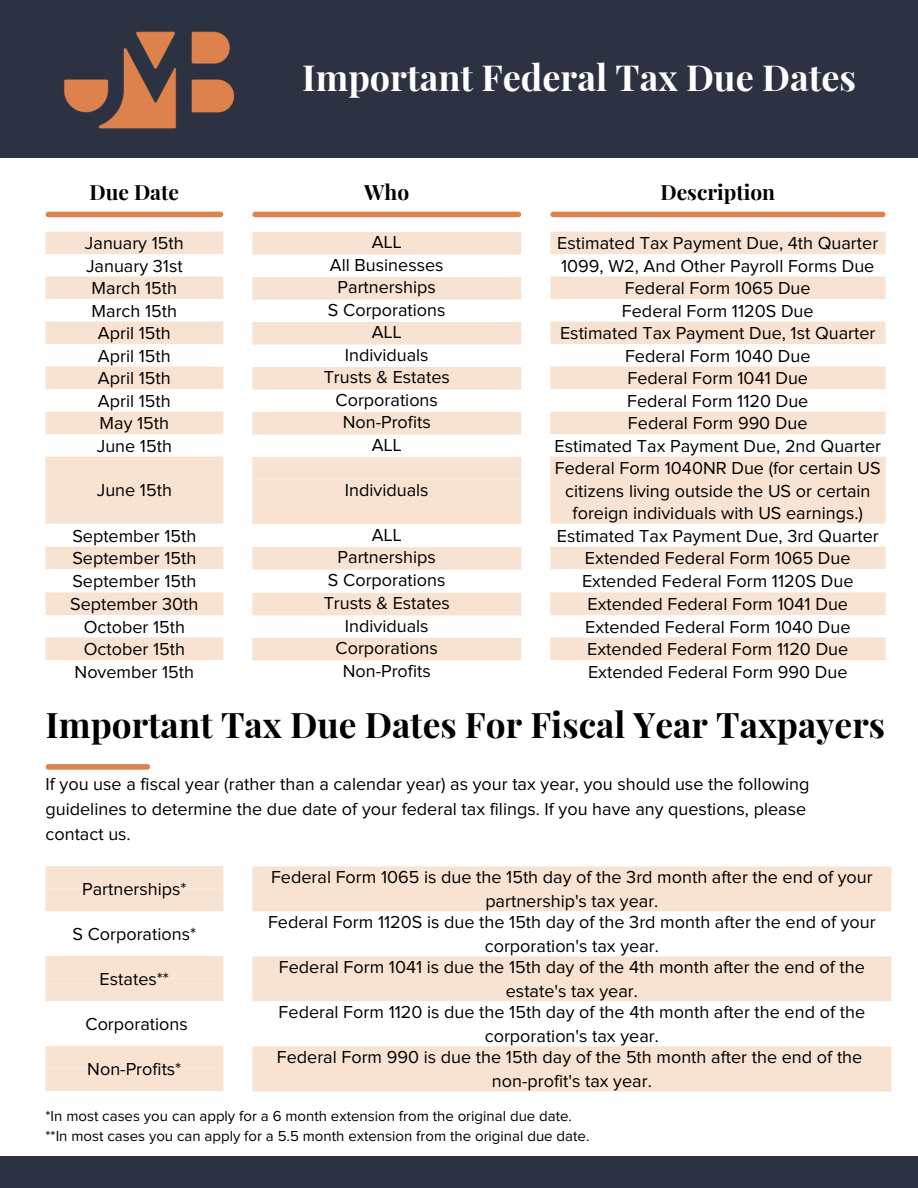
<style>
.page{position:relative;width:918px;height:1188px;background:#fff}
.page>*{position:absolute;margin:0;border:0;box-sizing:border-box;transform-origin:0 0}
.t1{font:700 36px "Playfair Display";color:#fff}
.t2{font:700 35.25px "Playfair Display";color:#000}
.t3{font:700 21px "Playfair Display";color:#000}
.t4{font:18px/24.8px "Proxima Nova";color:#000;text-align:center}
.t5{font:15px "Proxima Nova";color:#000}
</style>
<div class="page">
<div style="left:0;top:0;width:918px;height:157px;background:#2d3243"></div>
<div style="left:48px;top:212px;width:172px;height:5px;background:#de834d"></div>
<div style="left:255px;top:212px;width:263px;height:5px;background:#de834d"></div>
<div style="left:553px;top:212px;width:330px;height:5px;background:#de834d"></div>
<div style="left:46px;top:232px;width:177px;height:22px;background:#f8e2d1"></div>
<div style="left:252px;top:232px;width:269px;height:23px;background:#f8e2d1"></div>
<div style="left:550px;top:232px;width:336px;height:22px;background:#f8e2d1"></div>
<div style="left:46px;top:277px;width:177px;height:22px;background:#f8e2d1"></div>
<div style="left:252px;top:277px;width:269px;height:23px;background:#f8e2d1"></div>
<div style="left:550px;top:277px;width:336px;height:22px;background:#f8e2d1"></div>
<div style="left:46px;top:322px;width:177px;height:22px;background:#f8e2d1"></div>
<div style="left:252px;top:322px;width:269px;height:23px;background:#f8e2d1"></div>
<div style="left:550px;top:322px;width:336px;height:22px;background:#f8e2d1"></div>
<div style="left:46px;top:367px;width:177px;height:22px;background:#f8e2d1"></div>
<div style="left:252px;top:367px;width:269px;height:23px;background:#f8e2d1"></div>
<div style="left:550px;top:367px;width:336px;height:22px;background:#f8e2d1"></div>
<div style="left:46px;top:412px;width:177px;height:22px;background:#f8e2d1"></div>
<div style="left:252px;top:412px;width:269px;height:23px;background:#f8e2d1"></div>
<div style="left:550px;top:412px;width:336px;height:22px;background:#f8e2d1"></div>
<div style="left:46px;top:457px;width:177px;height:22px;background:#f8e2d1"></div>
<div style="left:252px;top:457px;width:269px;height:23px;background:#f8e2d1"></div>
<div style="left:550px;top:457px;width:336px;height:22px;background:#f8e2d1"></div>
<div style="left:46px;top:479px;width:177px;height:23px;background:#f8e2d1"></div>
<div style="left:252px;top:480px;width:269px;height:22px;background:#f8e2d1"></div>
<div style="left:550px;top:479px;width:336px;height:23px;background:#f8e2d1"></div>
<div style="left:46px;top:501px;width:177px;height:23px;background:#f8e2d1"></div>
<div style="left:252px;top:502px;width:269px;height:22px;background:#f8e2d1"></div>
<div style="left:550px;top:501px;width:336px;height:23px;background:#f8e2d1"></div>
<div style="left:46px;top:547px;width:177px;height:22px;background:#f8e2d1"></div>
<div style="left:252px;top:547px;width:269px;height:23px;background:#f8e2d1"></div>
<div style="left:550px;top:547px;width:336px;height:22px;background:#f8e2d1"></div>
<div style="left:46px;top:593px;width:177px;height:22px;background:#f8e2d1"></div>
<div style="left:252px;top:593px;width:269px;height:22px;background:#f8e2d1"></div>
<div style="left:550px;top:593px;width:336px;height:22px;background:#f8e2d1"></div>
<div style="left:46px;top:638px;width:177px;height:22px;background:#f8e2d1"></div>
<div style="left:252px;top:638px;width:269px;height:22px;background:#f8e2d1"></div>
<div style="left:550px;top:638px;width:336px;height:22px;background:#f8e2d1"></div>
<div style="left:48px;top:764px;width:99px;height:6px;background:#de834d"></div>
<div style="left:46px;top:866px;width:177px;height:23px;background:#f8e2d1"></div>
<div style="left:46px;top:889px;width:177px;height:22px;background:#f8e2d1"></div>
<div style="left:252px;top:867px;width:639px;height:22px;background:#f8e2d1"></div>
<div style="left:252px;top:889px;width:639px;height:23px;background:#f8e2d1"></div>
<div style="left:46px;top:956px;width:177px;height:23px;background:#f8e2d1"></div>
<div style="left:46px;top:979px;width:177px;height:22px;background:#f8e2d1"></div>
<div style="left:252px;top:957px;width:639px;height:22px;background:#f8e2d1"></div>
<div style="left:252px;top:979px;width:639px;height:23px;background:#f8e2d1"></div>
<div style="left:46px;top:1046px;width:177px;height:23px;background:#f8e2d1"></div>
<div style="left:46px;top:1069px;width:177px;height:22px;background:#f8e2d1"></div>
<div style="left:252px;top:1047px;width:639px;height:22px;background:#f8e2d1"></div>
<div style="left:252px;top:1069px;width:639px;height:23px;background:#f8e2d1"></div>
<img style="left:51px;top:31px;width:199px;height:127px">
<div style="left:0;top:1156px;width:918px;height:32px;background:#2d3243"></div>
<p class="t1" style="left:302px;top:52px;width:555px">Important Federal Tax Due Dates</p>
<p class="t3" style="left:90px;top:177px;width:91px">Due Date</p>
<p class="t3" style="left:364px;top:177px;width:46px">Who</p>
<p class="t3" style="left:660px;top:177px;width:116px">Description</p>
<p class="t4" style="left:85px;top:231px;width:100px">January 15th</p>
<p class="t4" style="left:372px;top:231px;width:31px">ALL</p>
<p class="t4" style="left:557px;top:232px;width:322px">Estimated Tax Payment Due, 4th Quarter</p>
<p class="t4" style="left:330px;top:254px;width:115px">All Businesses</p>
<p class="t4" style="left:92px;top:276px;width:87px">March 15th</p>
<p class="t4" style="left:338px;top:276px;width:100px">Partnerships</p>
<p class="t4" style="left:625px;top:277px;width:187px">Federal Form 1065 Due</p>
<p class="t4" style="left:328px;top:299px;width:119px">S Corporations</p>
<p class="t4" style="left:98px;top:321px;width:74px">April 15th</p>
<p class="t4" style="left:372px;top:321px;width:31px">ALL</p>
<p class="t4" style="left:560px;top:322px;width:317px">Estimated Tax Payment Due, 1st Quarter</p>
<p class="t4" style="left:345px;top:344px;width:85px">Individuals</p>
<p class="t4" style="left:98px;top:366px;width:74px">April 15th</p>
<p class="t4" style="left:324px;top:366px;width:128px">Trusts &amp; Estates</p>
<p class="t4" style="left:628px;top:367px;width:182px">Federal Form 1041 Due</p>
<p class="t4" style="left:336px;top:389px;width:104px">Corporations</p>
<p class="t4" style="left:100px;top:411px;width:71px">May 15th</p>
<p class="t4" style="left:343px;top:411px;width:90px">Non-Profits</p>
<p class="t4" style="left:628px;top:412px;width:181px">Federal Form 990 Due</p>
<p class="t4" style="left:372px;top:434px;width:31px">ALL</p>
<p class="t4" style="left:86px;top:254px;width:98px">January 31st</p>
<p class="t4" style="left:561px;top:255px;width:315px">1099, W2, And Other Payroll Forms Due</p>
<p class="t4" style="left:92px;top:299px;width:87px">March 15th</p>
<p class="t4" style="left:622px;top:300px;width:193px">Federal Form 1120S Due</p>
<p class="t4" style="left:98px;top:344px;width:74px">April 15th</p>
<p class="t4" style="left:625px;top:345px;width:187px">Federal Form 1040 Due</p>
<p class="t4" style="left:98px;top:389px;width:74px">April 15th</p>
<p class="t4" style="left:627px;top:390px;width:183px">Federal Form 1120 Due</p>
<p class="t4" style="left:97px;top:434px;width:77px">June 15th</p>
<p class="t4" style="left:555px;top:435px;width:328px">Estimated Tax Payment Due, 2nd Quarter</p>
<p class="t4" style="left:555px;top:457px;width:327px">Federal Form 1040NR Due (for certain US</p>
<p class="t4" style="left:97px;top:479px;width:77px">June 15th</p>
<p class="t4" style="left:345px;top:478px;width:85px">Individuals</p>
<p class="t4" style="left:565px;top:479px;width:307px">citizens living outside the US or certain</p>
<p class="t4" style="left:573px;top:501px;width:292px">foreign individuals with US earnings.)</p>
<p class="t4" style="left:72px;top:524px;width:125px">September 15th</p>
<p class="t4" style="left:557px;top:525px;width:324px">Estimated Tax Payment Due, 3rd Quarter</p>
<p class="t4" style="left:585px;top:547px;width:267px">Extended Federal Form 1065 Due</p>
<p class="t4" style="left:588px;top:592px;width:262px">Extended Federal Form 1041 Due</p>
<p class="t4" style="left:84px;top:615px;width:103px">October 15th</p>
<p class="t4" style="left:585px;top:615px;width:267px">Extended Federal Form 1040 Due</p>
<p class="t4" style="left:587px;top:637px;width:263px">Extended Federal Form 1120 Due</p>
<p class="t4" style="left:372px;top:524px;width:31px">ALL</p>
<p class="t4" style="left:72px;top:546px;width:125px">September 15th</p>
<p class="t4" style="left:338px;top:546px;width:100px">Partnerships</p>
<p class="t4" style="left:72px;top:569px;width:125px">September 15th</p>
<p class="t4" style="left:328px;top:569px;width:119px">S Corporations</p>
<p class="t4" style="left:582px;top:570px;width:273px">Extended Federal Form 1120S Due</p>
<p class="t4" style="left:70px;top:592px;width:130px">September 30th</p>
<p class="t4" style="left:324px;top:592px;width:128px">Trusts &amp; Estates</p>
<p class="t4" style="left:345px;top:615px;width:85px">Individuals</p>
<p class="t4" style="left:84px;top:637px;width:103px">October 15th</p>
<p class="t4" style="left:336px;top:637px;width:104px">Corporations</p>
<p class="t4" style="left:75px;top:660px;width:121px">November 15th</p>
<p class="t4" style="left:343px;top:660px;width:90px">Non-Profits</p>
<p class="t4" style="left:588px;top:660px;width:261px">Extended Federal Form 990 Due</p>
<p class="t2" style="left:46px;top:700px;width:841px">Important Tax Due Dates For Fiscal Year Taxpayers</p>
<p class="t4" style="left:46px;top:773px;width:765px;text-align:left">If you use a fiscal year (rather than a calendar year) as your tax year, you should use the following guidelines to determine the due date of your federal tax filings. If you have any questions, please contact us.</p>
<p class="t4" style="left:271px;top:865px;width:603px">Federal Form 1065 is due the 15th day of the 3rd month after the end of your partnership's tax year.</p>
<p class="t4" style="left:268px;top:910px;width:609px">Federal Form 1120S is due the 15th day of the 3rd month after the end of your corporation's tax year.</p>
<p class="t4" style="left:279px;top:955px;width:587px">Federal Form 1041 is due the 15th day of the 4th month after the end of the estate's tax year.</p>
<p class="t4" style="left:279px;top:1000px;width:588px">Federal Form 1120 is due the 15th day of the 4th month after the end of the corporation's tax year.</p>
<p class="t4" style="left:82px;top:878px;width:106px">Partnerships*</p>
<p class="t4" style="left:73px;top:923px;width:125px">S Corporations*</p>
<p class="t4" style="left:100px;top:968px;width:71px">Estates**</p>
<p class="t4" style="left:86px;top:1013px;width:104px">Corporations</p>
<p class="t4" style="left:87px;top:1058px;width:96px">Non-Profits*</p>
<p class="t4" style="left:277px;top:1045px;width:587px">Federal Form 990 is due the 15th day of the 5th month after the end of the</p>
<p class="t4" style="left:492px;top:1070px;width:161px">non-profit's tax year.</p>
<p class="t5" style="left:46px;top:1109px;width:528px">*In most cases you can apply for a 6 month extension from the original due date.</p>
<p class="t5" style="left:46px;top:1129px;width:545px">**In most cases you can apply for a 5.5 month extension from the original due date.</p>
</div>
